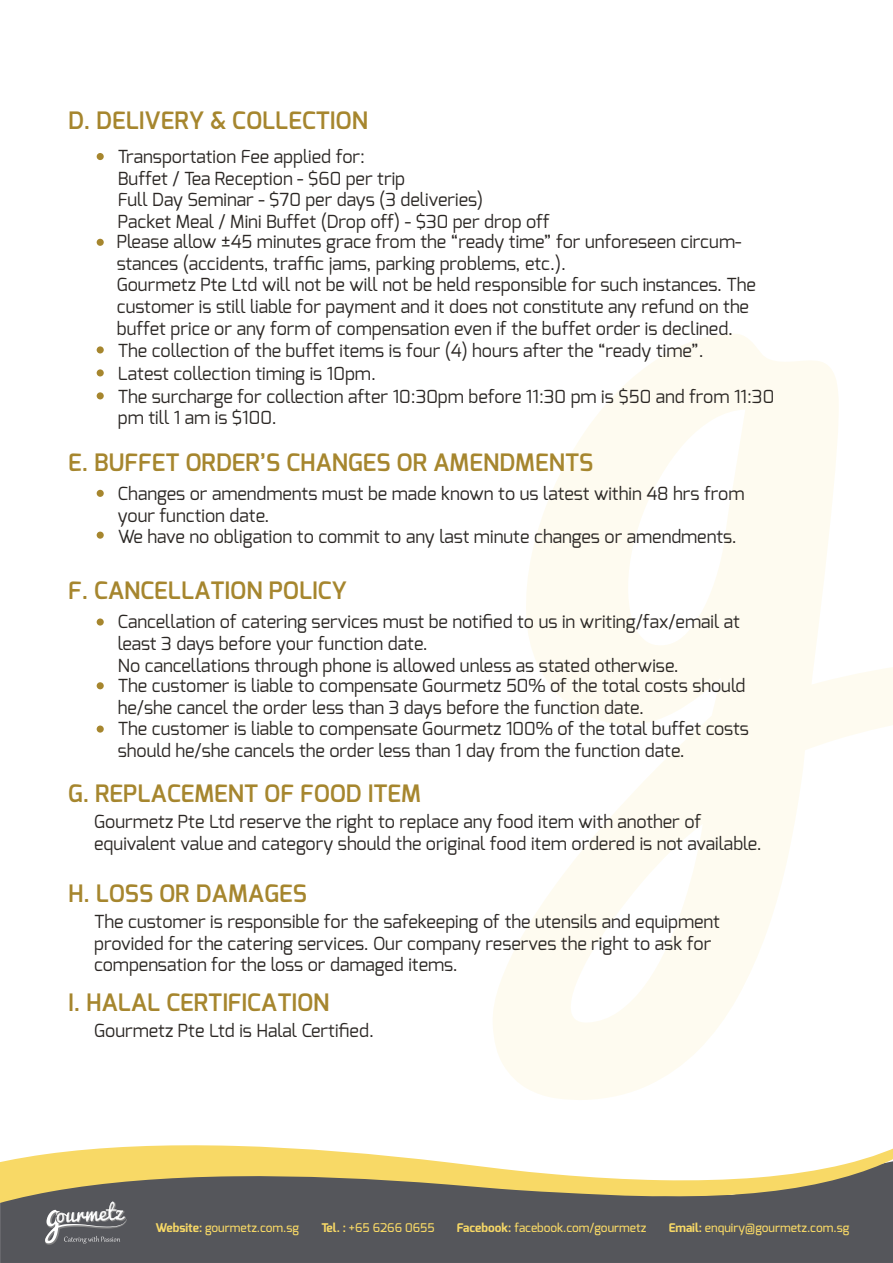
<style>
.page{position:relative;width:893px;height:1263px;background:#fff}
.page>*{position:absolute;margin:0;border:0;box-sizing:border-box;transform-origin:0 0}
.t1{font:600 24px "Exo";color:#a6862e}
.t2{font:18px/21.8px "Exo";color:#2b2724}
.t3{font:500 12px "Exo";color:#f8d966}
.s1{font-weight:700}
</style>
<div class="page">
<svg style="left:524px;top:334px;width:368px;height:599px;fill:#fefbf0"></svg>
<div style="left:0;top:1256px;width:893px;height:7px;background:#55565b"></div>
<svg style="left:0;top:933px;width:893px;height:323px"></svg>
<svg style="left:45px;top:1202px;width:82px;height:43px;background:#7a7b7f"></svg>
<div style="left:97px;top:153px;width:7px;height:7px;background:#a6862e;border-radius:50%"></div>
<div style="left:97px;top:239px;width:7px;height:7px;background:#a6862e;border-radius:50%"></div>
<div style="left:97px;top:346px;width:7px;height:7px;background:#a6862e;border-radius:50%"></div>
<div style="left:97px;top:369px;width:7px;height:7px;background:#a6862e;border-radius:50%"></div>
<div style="left:97px;top:392px;width:7px;height:7px;background:#a6862e;border-radius:50%"></div>
<div style="left:97px;top:490px;width:7px;height:7px;background:#a6862e;border-radius:50%"></div>
<div style="left:97px;top:532px;width:7px;height:7px;background:#a6862e;border-radius:50%"></div>
<div style="left:97px;top:618px;width:7px;height:7px;background:#a6862e;border-radius:50%"></div>
<div style="left:97px;top:682px;width:7px;height:7px;background:#a6862e;border-radius:50%"></div>
<div style="left:97px;top:725px;width:7px;height:8px;background:#a6862e;border-radius:50%"></div>
<h1 class="t1" style="left:68px;top:104px;width:301px">D. DELIVERY &amp; COLLECTION</h1>
<p class="t2" style="left:117px;top:146px;width:659px">Transportation Fee applied for:<br>Buffet / Tea Reception - $60 per trip<br>Full Day Seminar - $70 per days (3 deliveries)<br>Packet Meal / Mini Buffet (Drop off) - $30 per drop off<br>Please allow ±45 minutes grace from the “ready time” for unforeseen circum&shy;stances (accidents, traffic jams, parking problems, etc.).<br>Gourmetz Pte Ltd will not be will not be held responsible for such instances. The customer is still liable for payment and it does not constitute any refund on the buffet price or any form of compensation even if the buffet order is declined.<br>The collection of the buffet items is four (4) hours after the “ready time”.<br>Latest collection timing is 10pm.<br>The surcharge for collection after 10:30pm before 11:30 pm is $50 and from 11:30 pm till 1 am is $100.</p>
<h1 class="t1" style="left:68px;top:447px;width:527px">E. BUFFET ORDER’S CHANGES OR AMENDMENTS</h1>
<p class="t2" style="left:118px;top:483px;width:628px;line-height:21.3px">Changes or amendments must be made known to us latest within 48 hrs from your function date.<br>We have no obligation to commit to any last minute changes or amendments.</p>
<h1 class="t1" style="left:68px;top:575px;width:281px">F. CANCELLATION POLICY</h1>
<p class="t2" style="left:118px;top:611px;width:624px">Cancellation of catering services must be notified to us in writing/fax/email at least 3 days before your function date.<br>No cancellations through phone is allowed unless as stated otherwise.</p>
<p class="t2" style="left:118px;top:675px;width:633px">The customer is liable to compensate Gourmetz 50% of the total costs should he/she cancel the order less than 3 days before the function date.<br>The customer is liable to compensate Gourmetz 100% of the total buffet costs should he/she cancels the order less than 1 day from the function date.</p>
<h1 class="t1" style="left:68px;top:778px;width:354px">G. REPLACEMENT OF FOOD ITEM</h1>
<p class="t2" style="left:94px;top:811px;width:669px">Gourmetz Pte Ltd reserve the right to replace any food item with another of equivalent value and category should the original food item ordered is not available.</p>
<h1 class="t1" style="left:68px;top:878px;width:240px">H. LOSS OR DAMAGES</h1>
<p class="t2" style="left:94px;top:911px;width:627px">The customer is responsible for the safekeeping of the utensils and equipment provided for the catering services. Our company reserves the right to ask for compensation for the loss or damaged items.</p>
<h1 class="t1" style="left:68px;top:986px;width:263px">I. HALAL CERTIFICATION</h1>
<p class="t2" style="left:94px;top:1019px;width:281px">Gourmetz Pte Ltd is Halal Certified.</p>
<p class="t3" style="left:156px;top:1219px;width:145px"><span class="s1">Website:</span> gourmetz.com.sg</p>
<p class="t3" style="left:321px;top:1220px;width:115px"><span class="s1">Tel. :</span> +65 6266 0655</p>
<p class="t3" style="left:457px;top:1219px;width:191px"><span class="s1">Facebook:</span> facebook.com/gourmetz</p>
<p class="t3" style="left:669px;top:1219px;width:182px"><span class="s1">Email:</span> enquiry@gourmetz.com.sg</p>
</div>
